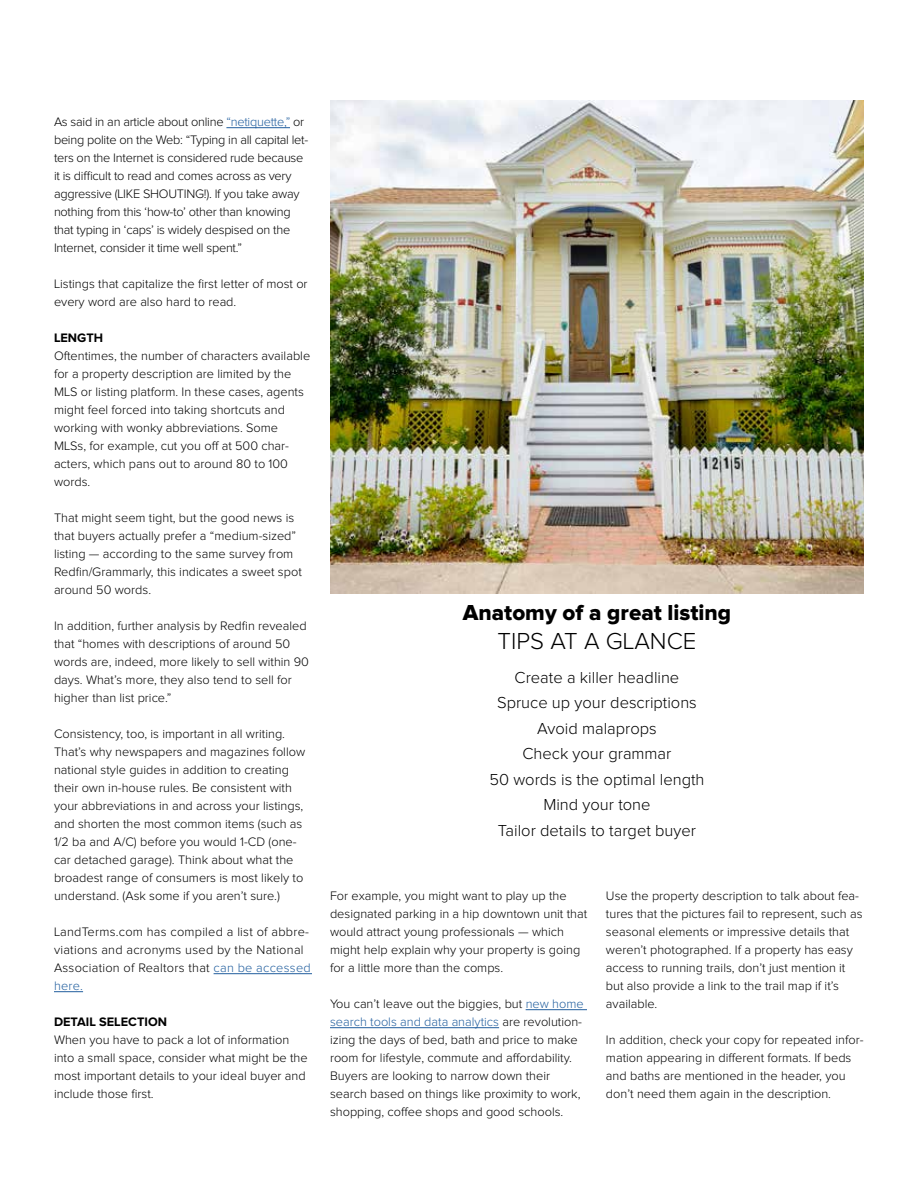
<style>
.page{position:relative;width:918px;height:1188px;background:#fff}
.page>*{position:absolute;margin:0;border:0;box-sizing:border-box;transform-origin:0 0}
.t1{font:300 24px "Proxima Nova";color:#000}
.t2{font:22.5px "Proxima Nova Extrabld";color:#000}
.t3{font:300 16.5px/25.5px "Proxima Nova";color:#000;text-align:center}
.t4{font:300 12.75px/18px "Proxima Nova";color:#000}
.t5{font:300 12.75px/18px "Proxima Nova";letter-spacing:-.02em;color:#000}
.t6{font:300 12.75px/18px "Proxima Nova";letter-spacing:.02em;color:#000}
.t7{font:700 12.75px "Proxima Nova";color:#000}
.s1{color:#215e9e}
</style>
<div class="page">
<hr style="left:226px;top:127px;width:64px;height:1px;background:#215e9e">
<hr style="left:214px;top:973px;width:98px;height:1px;background:#215e9e">
<svg style="left:54px;top:991px;width:29px;height:1px"></svg>
<hr style="left:526px;top:1009px;width:61px;height:1px;background:#215e9e">
<hr style="left:330px;top:1027px;width:169px;height:1px;background:#215e9e">
<img style="left:330px;top:101px;width:534px;height:493px">
<p class="t5" style="left:54px;top:113px;width:256px">As said in an article about online <span class="s1">“netiquette,”</span> or being polite on the Web: “Typing in all capital let&shy;ters on the Internet is considered rude because it is difficult to read and comes across as very aggressive (LIKE SHOUTING!). If you take away nothing from this ‘how-to’ other than knowing that typing in ‘caps’ is widely despised on the Internet, consider it time well spent.”</p>
<p class="t4" style="left:54px;top:275px;width:255px">Listings that capitalize the first letter of most or every word are also hard to read.</p>
<p class="t7" style="left:54px;top:332px;width:51px">LENGTH</p>
<p class="t4" style="left:54px;top:347px;width:258px">Oftentimes, the number of characters available for a property description are limited by the MLS or listing platform. In these cases, agents might feel forced into taking shortcuts and working with wonky abbreviations. Some MLSs, for example, cut you off at 500 char&shy;acters, which pans out to around 80 to 100 words.</p>
<p class="t4" style="left:54px;top:509px;width:249px">That might seem tight, but the good news is that buyers actually prefer a “medium-sized” listing — according to the same survey from Redfin/Grammarly, this indicates a sweet spot around 50 words.</p>
<p class="t4" style="left:54px;top:617px;width:257px">In addition, further analysis by Redfin revealed that “homes with descriptions of around 50 words are, indeed, more likely to sell within 90 days. What’s more, they also tend to sell for higher than list price.”</p>
<p class="t4" style="left:54px;top:725px;width:253px">Consistency, too, is important in all writing.<br>That’s why newspapers and magazines follow national style guides in addition to creating their own in-house rules. Be consistent with your abbreviations in and across your listings, and shorten the most common items (such as 1/2 ba and A/C) before you would 1-CD (one&shy;car detached garage). Think about what the broadest range of consumers is most likely to understand. (Ask some if you aren’t sure.)</p>
<p class="t6" style="left:54px;top:923px;width:258px">LandTerms.com has compiled a list of abbre&shy;viations and acronyms used by the National Association of Realtors that <span class="s1">can be accessed here.</span></p>
<p class="t7" style="left:54px;top:1016px;width:115px">DETAIL SELECTION</p>
<p class="t4" style="left:54px;top:1031px;width:255px">When you have to pack a lot of information into a small space, consider what might be the most important details to your ideal buyer and include those first.</p>
<h2 class="t2" style="left:463px;top:602px;width:270px">Anatomy of a great listing</h2>
<h1 class="t1" style="left:498px;top:630px;width:200px">TIPS AT A GLANCE</h1>
<p class="t3" style="left:489px;top:665px;width:217px">Create a killer headline<br>Spruce up your descriptions<br>Avoid malaprops<br>Check your grammar<br>50 words is the optimal length<br>Mind your tone<br>Tailor details to target buyer</p>
<p class="t4" style="left:330px;top:887px;width:259px">For example, you might want to play up the designated parking in a hip downtown unit that would attract young professionals — which might help explain why your property is going for a little more than the comps.</p>
<p class="t4" style="left:330px;top:995px;width:255px">You can’t leave out the biggies, but <span class="s1">new home search tools and data analytics</span> are revolution&shy;izing the days of bed, bath and price to make room for lifestyle, commute and affordability.<br>Buyers are looking to narrow down their search based on things like proximity to work, shopping, coffee shops and good schools.</p>
<p class="t4" style="left:606px;top:887px;width:258px">Use the property description to talk about fea&shy;tures that the pictures fail to represent, such as seasonal elements or impressive details that weren’t photographed. If a property has easy access to running trails, don’t just mention it but also provide a link to the trail map if it’s available.</p>
<p class="t4" style="left:606px;top:1031px;width:259px">In addition, check your copy for repeated infor&shy;mation appearing in different formats. If beds and baths are mentioned in the header, you don’t need them again in the description.</p>
</div>
